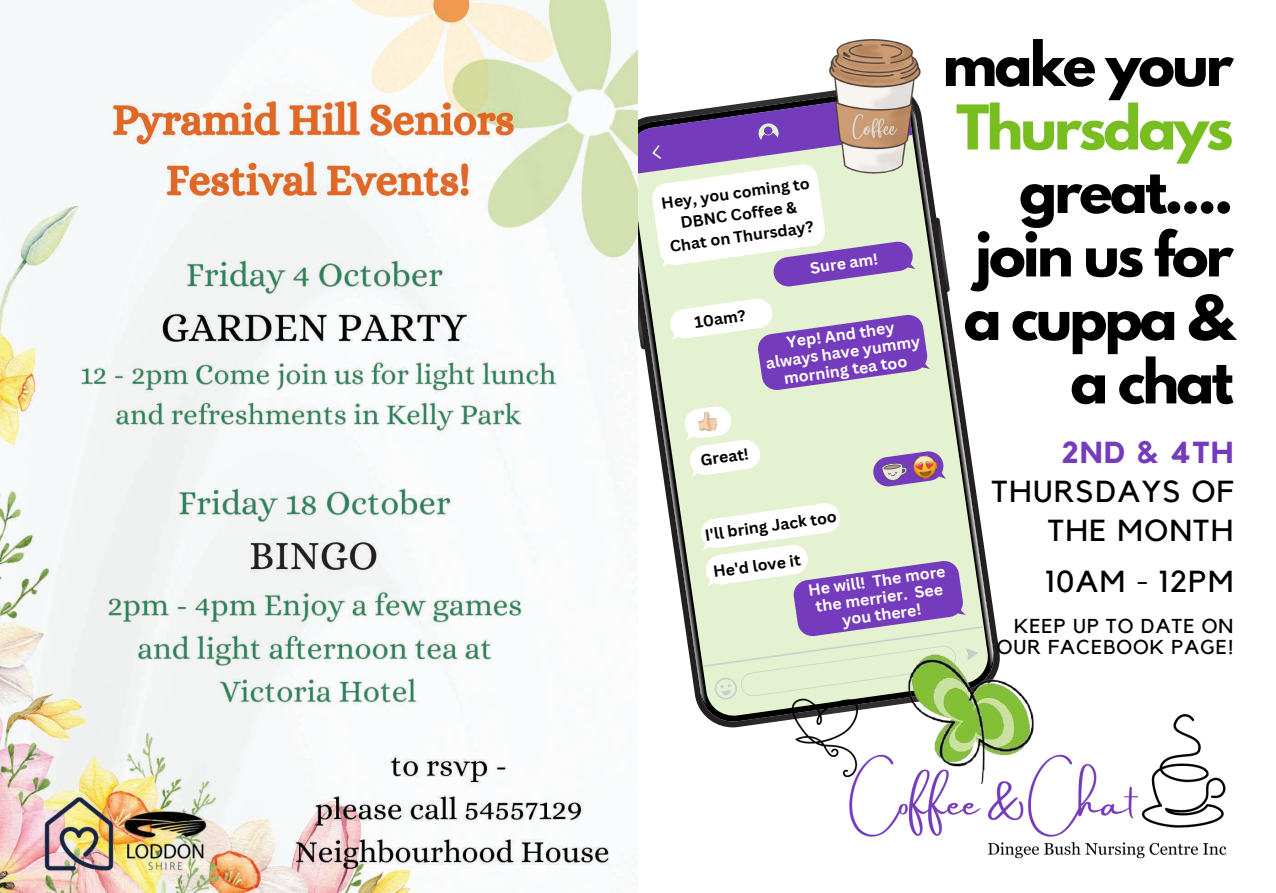
<style>
.page{position:relative;width:1276px;height:893px;background:#fff}
.page>*{position:absolute;margin:0;border:0;box-sizing:border-box;transform-origin:0 0}
.t1{font:700 54.6px/63.4px "League Spartan";letter-spacing:-.05em;color:#000;text-align:right}
.t2{font:30.3px/38.7px "Kollektif";letter-spacing:.05em;color:#000;text-align:right}
.t3{font:20.1px/21.5px "Kollektif";letter-spacing:.05em;color:#000;text-align:right}
.t4{font:700 15.6px/17.7px "Canva Sans";color:#fff;text-align:center}
.t5{font:700 15.6px/21.9px "Canva Sans";color:#000;text-align:center}
.s1{color:#78be20}
.s2{font-weight:700;color:#753bbd}
</style>
<div class="page">
<div style="left:722px;top:291px;width:172px;height:425px;background:#e4f2d2"></div>
<img style="left:894px;top:140px;width:101px;height:508px">
<img style="left:638px;top:291px;width:84px;height:427px">
<svg style="left:683px;top:405px;width:78px;height:72px"></svg>
<svg style="left:669px;top:298px;width:261px;height:93px;background:#bcaecf"></svg>
<svg style="left:700px;top:502px;width:284px;height:198px"></svg>
<svg style="left:638px;top:93px;width:277px;height:198px"></svg>
<img style="left:697px;top:411px;width:21px;height:21px">
<svg style="left:872px;top:450px;width:74px;height:37px;background:#ac97c3"></svg>
<img style="left:912px;top:454px;width:26px;height:26px">
<img style="left:775px;top:648px;width:452px;height:211px">
<img style="left:824px;top:39px;width:101px;height:135px">
<img style="left:0;top:0;width:638px;height:893px">
<p class="t1" style="left:942px;top:31px;width:292px">make your<br><span class="s1">Thursdays </span>great.... join us for a cuppa &amp; a chat</p>
<p class="t2" style="left:991px;top:433px;width:243px"><span class="s2">2ND &amp; 4TH<br></span>THURSDAYS OF<br>THE MONTH</p>
<p class="t2" style="left:1045px;top:562px;width:189px">10AM - 12PM</p>
<p class="t3" style="left:997px;top:615px;width:238px">KEEP UP TO DATE ON<br>OUR FACEBOOK PAGE!</p>
<p class="t5" style="left:660px;top:193px;width:151px;rotate:-8deg">Hey, you coming to<br>DBNC Coffee &amp;<br>Chat on Thursday?</p>
<p class="t4" style="left:809px;top:259px;width:70px;rotate:-8deg">Sure am!</p>
<p class="t5" style="left:693px;top:312px;width:53px;rotate:-8deg">10am?</p>
<p class="t4" style="left:762px;top:337px;width:157px;rotate:-8deg">Yep! And they always have yummy morning tea too</p>
<p class="t5" style="left:699px;top:450px;width:50px;rotate:-8deg">Great!</p>
<p class="t5" style="left:703px;top:524px;width:135px;rotate:-8deg">I'll bring Jack too</p>
<p class="t4" style="left:807px;top:582px;width:140px;line-height:17.1px;rotate:-8deg">He will! The more the merrier. See you there!</p>
<p class="t5" style="left:712px;top:561px;width:90px;rotate:-8deg">He'd love it</p>
</div>
